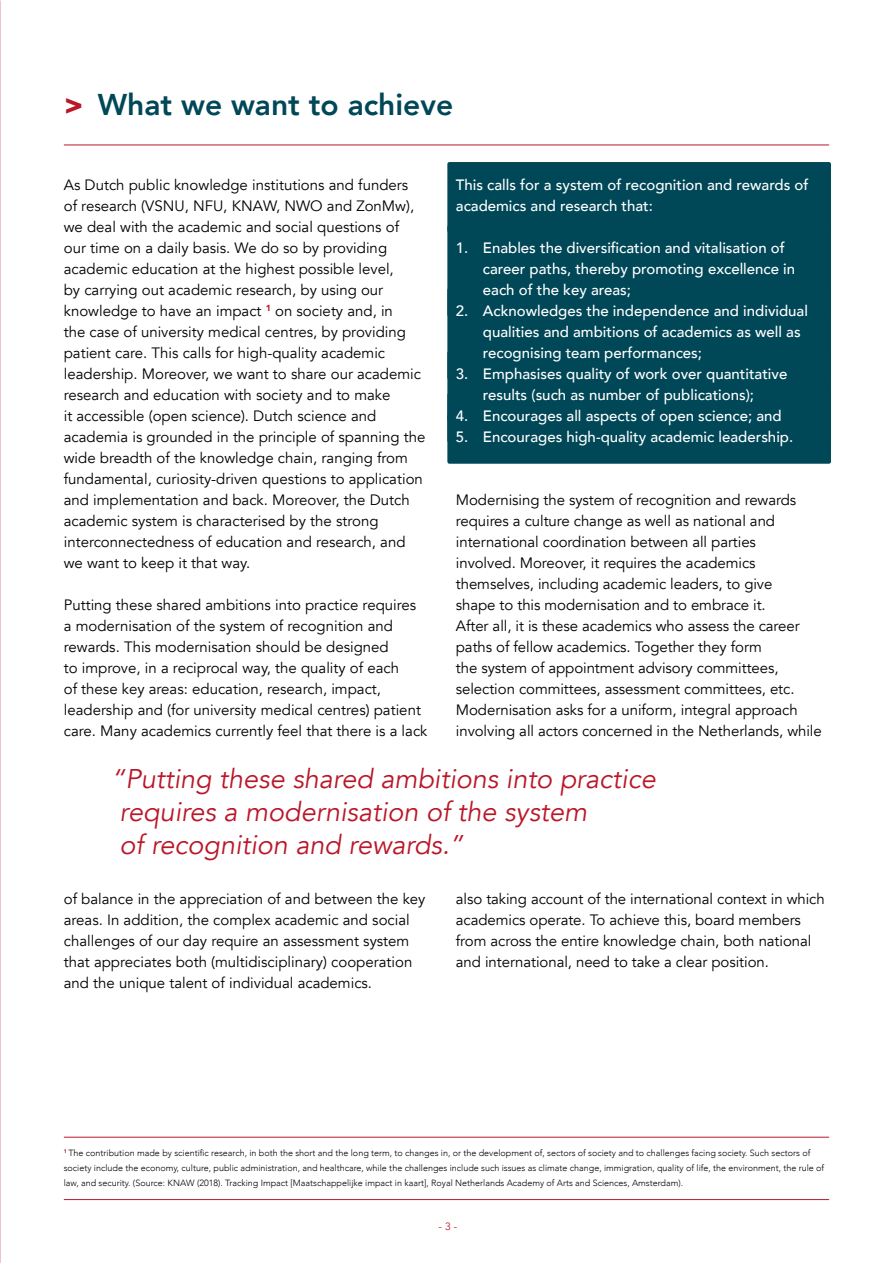
<style>
.page{position:relative;width:893px;height:1263px;background:#fff}
.page>*{position:absolute;margin:0;border:0;box-sizing:border-box;transform-origin:0 0}
.t1{font:800 30px "Avenir";color:#004757}
.t2{font:italic 27px/33px "Avenir";color:#ba1729}
.t3{font:15px/21px "Avenir";color:#000}
.t4{font:500 15px/21px "Avenir";color:#fff}
.t5{font:10.5px "Avenir";color:#ba1729}
.t6{font:300 9px/15px "Avenir";color:#000}
.s1{font-weight:900;color:#ba1729}
</style>
<div class="page">
<hr style="left:64px;top:145px;width:765px;height:1px;background:#ba1729">
<hr style="left:64px;top:1137px;width:765px;height:1px;background:#ba1729">
<hr style="left:64px;top:1199px;width:765px;height:1px;background:#ba1729">
<div style="left:447px;top:162px;width:384px;height:71px;background:#004757;border-radius:2px"></div>
<div style="left:447px;top:225px;width:384px;height:92px;background:#004757;border-radius:2px"></div>
<div style="left:447px;top:288px;width:384px;height:92px;background:#004757;border-radius:2px"></div>
<div style="left:447px;top:351px;width:384px;height:71px;background:#004757;border-radius:2px"></div>
<div style="left:447px;top:414px;width:384px;height:50px;background:#004757;border-radius:2px"></div>
<h1 class="t1" style="left:64px;top:81px;width:391px"><span class="s1">&gt;</span> What we want to achieve</h1>
<p class="t3" style="left:64px;top:174px;width:363px">As Dutch public knowledge institutions and funders<br>of research (VSNU, NFU, KNAW, NWO and ZonMw), we deal with the academic and social questions of<br>our time on a daily basis. We do so by providing academic education at the highest possible level,<br>by carrying out academic research, by using our knowledge to have an impact <sup>1</sup> on society and, in<br>the case of university medical centres, by providing patient care. This calls for high-quality academic leadership. Moreover, we want to share our academic research and education with society and to make<br>it accessible (open science). Dutch science and academia is grounded in the principle of spanning the wide breadth of the knowledge chain, ranging from fundamental, curiosity-driven questions to application and implementation and back. Moreover, the Dutch academic system is characterised by the strong interconnectedness of education and research, and we want to keep it that way.</p>
<p class="t3" style="left:64px;top:594px;width:365px">Putting these shared ambitions into practice requires a modernisation of the system of recognition and rewards. This modernisation should be designed<br>to improve, in a reciprocal way, the quality of each<br>of these key areas: education, research, impact, leadership and (for university medical centres) patient care. Many academics currently feel that there is a lack</p>
<p class="t4" style="left:456px;top:173px;width:354px">This calls for a system of recognition and rewards of academics and research that:</p>
<p class="t4" style="left:483px;top:236px;width:314px;text-indent:-27px">1. Enables the diversification and vitalisation of career paths, thereby promoting excellence in each of the key areas;</p>
<p class="t4" style="left:483px;top:299px;width:327px;text-indent:-27px">2. Acknowledges the independence and individual qualities and ambitions of academics as well as recognising team performances;</p>
<p class="t4" style="left:456px;top:362px;width:333px;text-align:center">3. Emphasises quality of work over quantitative results (such as number of publications);</p>
<p class="t4" style="left:456px;top:404px;width:327px">4. Encourages all aspects of open science; and</p>
<p class="t4" style="left:456px;top:425px;width:339px">5. Encourages high-quality academic leadership.</p>
<p class="t3" style="left:456px;top:489px;width:367px">Modernising the system of recognition and rewards requires a culture change as well as national and international coordination between all parties<br>involved. Moreover, it requires the academics themselves, including academic leaders, to give<br>shape to this modernisation and to embrace it.<br>After all, it is these academics who assess the career paths of fellow academics. Together they form<br>the system of appointment advisory committees, selection committees, assessment committees, etc.<br>Modernisation asks for a uniform, integral approach involving all actors concerned in the Netherlands, while</p>
<h2 class="t2" style="left:119px;top:762px;width:538px;text-indent:-8px">“Putting these shared ambitions into practice requires a modernisation of the system<br>of recognition and rewards.”</h2>
<p class="t3" style="left:64px;top:888px;width:363px">of balance in the appreciation of and between the key areas. In addition, the complex academic and social challenges of our day require an assessment system that appreciates both (multidisciplinary) cooperation and the unique talent of individual academics.</p>
<p class="t3" style="left:456px;top:888px;width:370px">also taking account of the international context in which academics operate. To achieve this, board members from across the entire knowledge chain, both national and international, need to take a clear position.</p>
<p class="t6" style="left:64px;top:1145px;width:762px"><sup>1</sup> The contribution made by scientific research, in both the short and the long term, to changes in, or the development of, sectors of society and to challenges facing society. Such sectors of society include the economy, culture, public administration, and healthcare, while the challenges include such issues as climate change, immigration, quality of life, the environment, the rule of law, and security. (Source: KNAW (2018). Tracking Impact [Maatschappelijke impact in kaart], Royal Netherlands Academy of Arts and Sciences, Amsterdam).</p>
<p class="t5" style="left:439px;top:1220px;width:20px">- 3 -</p>
</div>
